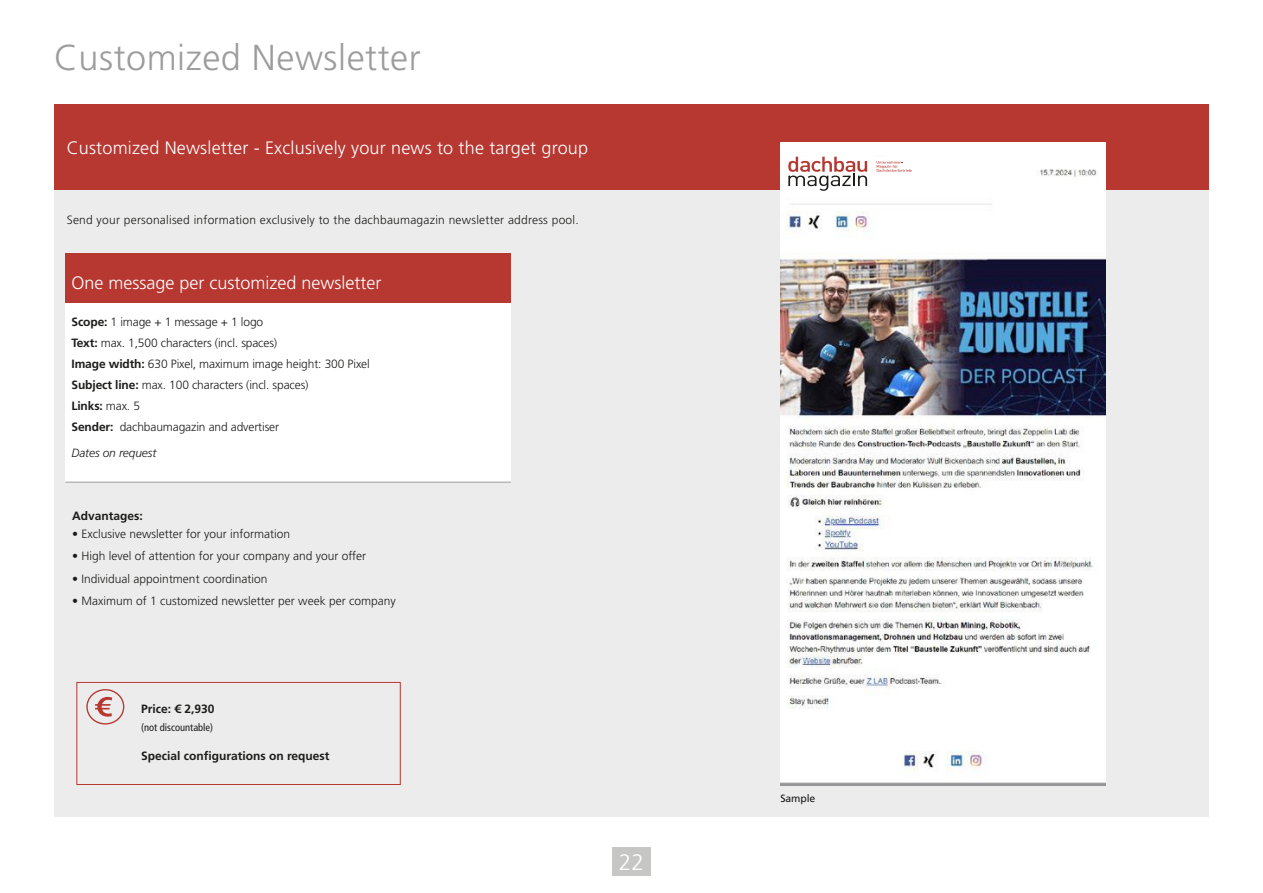
<style>
.page{position:relative;width:1263px;height:893px;background:#fff}
.page>*{position:absolute;margin:0;border:0;box-sizing:border-box;transform-origin:0 0}
.t1{font:300 36px "Frutiger LT Std";letter-spacing:.015em;color:#9d9c9c}
.t2{font:300 22.5px "Frutiger LT Std";color:#fff}
.t3{font:300 18px "Frutiger LT Std";letter-spacing:.01em;color:#fff}
.t4{font:300 12px/21px "Frutiger LT Std";color:#1c1c1b}
.t5{font:300 12px "Frutiger LT Std";letter-spacing:.02em;color:#1c1c1b}
.t6{font:700 12px "Frutiger LT Std";color:#1c1c1b}
.t7{font:italic 300 12px "Frutiger LT Std";letter-spacing:-.01em;color:#1c1c1b}
.t8{font:condensed 10.5px "Frutiger LT Std";color:#1c1c1b}
.t9{font:10.5px "Frutiger LT Std";letter-spacing:-.01em;color:#1c1c1b}
.s1{font-weight:700}
</style>
<div class="page">
<div style="left:54px;top:105px;width:1155px;height:85px;background:#b73731"></div>
<div style="left:54px;top:190px;width:1155px;height:626px;background:#ececec"></div>
<div style="left:77px;top:682px;width:324px;height:103px;border:1px solid #b73731"></div>
<div style="left:86px;top:689px;width:38px;height:36px;border:1px solid #b73731;border-radius:50%"></div>
<svg style="left:95px;top:697px;width:17px;height:20px"></svg>
<div style="left:65px;top:253px;width:446px;height:51px;background:#b73731"></div>
<div style="left:65px;top:304px;width:446px;height:178px;background:#fff"></div>
<hr style="left:65px;top:482px;width:446px;height:1px;background:#9d9c9c">
<img style="left:780px;top:143px;width:325px;height:643px">
<div style="left:612px;top:847px;width:39px;height:28px;background:#c6c6c5"></div>
<div style="left:785px;top:157px;width:126px;height:35px;background:#fff"></div>
<svg style="left:788px;top:157px;width:79px;height:34px"></svg>
<svg style="left:877px;top:161px;width:34px;height:11px"></svg>
<h1 class="t1" style="left:54px;top:37px;width:368px">Customized Newsletter</h1>
<h3 class="t3" style="left:67px;top:138px;width:523px">Customized Newsletter - Exclusively your news to the target group</h3>
<p class="t5" style="left:67px;top:213px;width:513px">Send your personalised information exclusively to the dachbaumagazin newsletter address pool.</p>
<h3 class="t3" style="left:71px;top:272px;width:312px">One message per customized newsletter</h3>
<p class="t4" style="left:71px;top:311px;width:300px"><span class="s1">Scope:</span> 1 image + 1 message + 1 logo<br><span class="s1">Text:</span> max. 1,500 characters (incl. spaces)<br><span class="s1">Image width:</span> 630 Pixel, maximum image height: 300 Pixel <span class="s1">Subject line:</span> max. 100 characters (incl. spaces)<br><span class="s1">Links:</span> max. 5<br><span class="s1">Sender:</span> dachbaumagazin and advertiser</p>
<p class="t7" style="left:71px;top:446px;width:86px">Dates on request</p>
<p class="t6" style="left:72px;top:509px;width:72px">Advantages:</p>
<p class="t4" style="left:72px;top:524px;width:219px">• Exclusive newsletter for your information</p>
<p class="t4" style="left:72px;top:546px;width:295px">• High level of attention for your company and your offer</p>
<p class="t4" style="left:72px;top:568px;width:197px">• Individual appointment coordination</p>
<p class="t4" style="left:72px;top:590px;width:325px">• Maximum of 1 customized newsletter per week per company</p>
<p class="t6" style="left:141px;top:702px;width:75px">Price: € 2,930</p>
<p class="t8" style="left:141px;top:721px;width:74px">(not discountable)</p>
<p class="t6" style="left:141px;top:749px;width:190px">Special configurations on request</p>
<h2 class="t2" style="left:619px;top:849px;width:27px">22</h2>
<p class="t9" style="left:780px;top:792px;width:37px">Sample</p>
</div>
